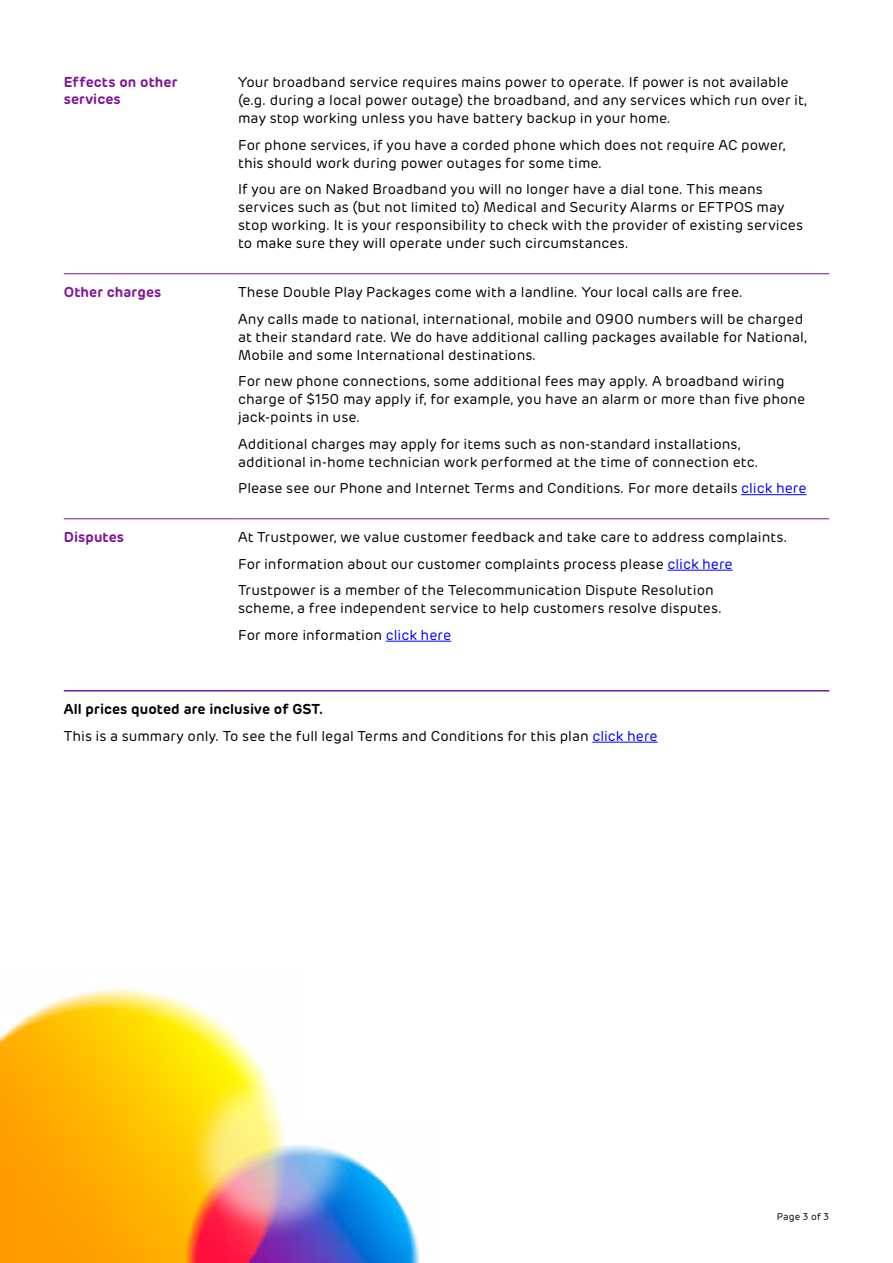
<style>
.page{position:relative;width:893px;height:1263px;background:#fff}
.page>*{position:absolute;margin:0;border:0;box-sizing:border-box;transform-origin:0 0}
.t1{font:14.25px/18px "Rubrik";letter-spacing:.005em;color:#000}
.t2{font:600 14.25px/17.2px "Rubrik";letter-spacing:.005em;color:#7f1399}
.t3{font:9.75px "Rubrik";letter-spacing:.015em;color:#000}
.s1{color:#00f}
.s2{font-weight:600}
</style>
<div class="page">
<img style="left:301px;top:1169px;width:119px;height:94px">
<img style="left:0;top:988px;width:301px;height:275px">
<img style="left:174px;top:1048px;width:195px;height:206px">
<hr style="left:64px;top:273px;width:174px;height:1px;background:#7f1399">
<hr style="left:238px;top:273px;width:591px;height:1px;background:#7f1399">
<hr style="left:64px;top:518px;width:174px;height:1px;background:#7f1399">
<hr style="left:238px;top:518px;width:591px;height:1px;background:#7f1399">
<hr style="left:64px;top:690px;width:174px;height:1px;background:#7f1399">
<hr style="left:238px;top:690px;width:591px;height:1px;background:#7f1399">
<hr style="left:741px;top:494px;width:65px;height:1px;background:#00f">
<hr style="left:667px;top:570px;width:66px;height:1px;background:#00f">
<hr style="left:386px;top:641px;width:65px;height:1px;background:#00f">
<hr style="left:592px;top:742px;width:66px;height:1px;background:#00f">
<p class="t2" style="left:64px;top:74px;width:115px">Effects on other services</p>
<p class="t1" style="left:238px;top:74px;width:570px">Your broadband service requires mains power to operate. If power is not available (e.g. during a local power outage) the broadband, and any services which run over it, may stop working unless you have battery backup in your home.</p>
<p class="t1" style="left:238px;top:136px;width:549px">For phone services, if you have a corded phone which does not require AC power, this should work during power outages for some time.</p>
<p class="t1" style="left:238px;top:181px;width:566px">If you are on Naked Broadband you will no longer have a dial tone. This means services such as (but not limited to) Medical and Security Alarms or EFTPOS may stop working. It is your responsibility to check with the provider of existing services to make sure they will operate under such circumstances.</p>
<p class="t2" style="left:64px;top:284px;width:99px">Other charges</p>
<p class="t1" style="left:238px;top:279px;width:567px;line-height:26.5px">These Double Play Packages come with a landline. Your local calls are free.<br>Any calls made to national, international, mobile and 0900 numbers will be charged</p>
<p class="t1" style="left:238px;top:328px;width:570px">at their standard rate. We do have additional calling packages available for National,<br>Mobile and some International destinations.</p>
<p class="t1" style="left:238px;top:372px;width:569px">For new phone connections, some additional fees may apply. A broadband wiring charge of $150 may apply if, for example, you have an alarm or more than five phone jack-points in use.</p>
<p class="t1" style="left:238px;top:435px;width:522px">Additional charges may apply for items such as non-standard installations, additional in-home technician work performed at the time of connection etc.</p>
<p class="t1" style="left:238px;top:479px;width:570px">Please see our Phone and Internet Terms and Conditions. For more details <span class="s1">click here</span></p>
<p class="t2" style="left:64px;top:529px;width:62px">Disputes</p>
<p class="t1" style="left:238px;top:524px;width:551px;line-height:26.5px">At Trustpower, we value customer feedback and take care to address complaints.<br>For information about our customer complaints process please <span class="s1">click here<br></span>Trustpower is a member of the Telecommunication Dispute Resolution</p>
<p class="t1" style="left:238px;top:595px;width:486px;line-height:26.5px">scheme, a free independent service to help customers resolve disputes.<br>For more information <span class="s1">click here</span></p>
<p class="t1" style="left:64px;top:696px;width:595px;line-height:26.5px"><span class="s2">All prices quoted are inclusive of GST.<br></span>This is a summary only. To see the full legal Terms and Conditions for this plan <span class="s1">click here</span></p>
<p class="t3" style="left:777px;top:1211px;width:54px">Page 3 of 3</p>
</div>
